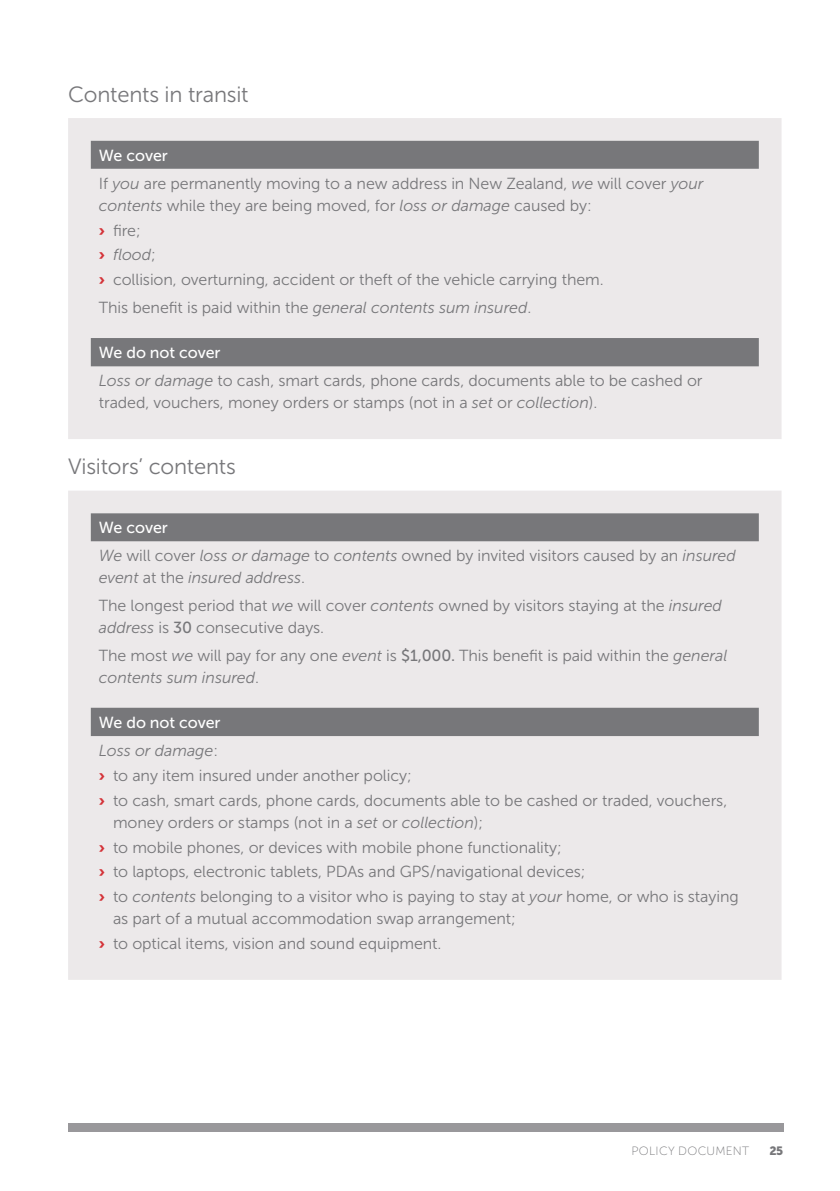
<style>
.page{position:relative;width:840px;height:1191px;background:#fff}
.page>*{position:absolute;margin:0;border:0;box-sizing:border-box;transform-origin:0 0}
.Vero_NZ_Heading_Leve{font:22px "Museo Sans 300";letter-spacing:-.01em;color:#77777a}
.Vero_NZ_Body_Copy{font:16px/22px "Museo Sans 300";letter-spacing:-.005em;color:#77777a}
.Vero_NZ_Table_Headin{font:16px "Museo Sans 500";letter-spacing:-.005em;color:#fff}
.Vero_NZ_Body_Copy-2{font:italic 16px "Museo Sans 300";letter-spacing:-.005em;color:#77777a}
.t1{font:12px "Museo Sans 100";letter-spacing:.025em;color:#77777a}
.t2{font:12px "Museo Sans 900";color:#77777a}
.s1{font-style:italic}
.s2{font-family:"Museo Sans 900";color:#d43238}
.s3{font-family:"Museo Sans 900";font-style:normal;color:#d43238}
.s4{font-style:normal}
.s5{font-family:"Museo Sans 500"}
</style>
<div class="page">
<div style="left:68px;top:118px;width:713px;height:321px;background:#ece9ea"></div>
<svg style="left:91px;top:141px;width:667px;height:225px;background:#cfccce"></svg>
<div style="left:68px;top:491px;width:713px;height:488px;background:#ece9ea"></div>
<svg style="left:91px;top:513px;width:667px;height:223px;background:#cecccd"></svg>
<div style="left:68px;top:1123px;width:714px;height:8px;background:#99989b"></div>
<p class="Vero_NZ_Heading_Leve" style="left:68px;top:82px;width:182px">Contents in transit</p>
<p class="Vero_NZ_Table_Headin" style="left:99px;top:146px;width:70px">We cover</p>
<p class="Vero_NZ_Body_Copy" style="left:99px;top:172px;width:606px">If <span class="s1">you</span> are permanently moving to a new address in New Zealand, <span class="s1">we</span> will cover <span class="s1">your contents</span> while they are being moved, for <span class="s1">loss or damage</span> caused by:</p>
<p class="Vero_NZ_Body_Copy" style="left:99px;top:219px;width:43px"><span class="s2">›</span> fire;</p>
<p class="Vero_NZ_Body_Copy-2" style="left:99px;top:246px;width:59px"><span class="s3">›</span> flood<span class="s4">;</span></p>
<p class="Vero_NZ_Body_Copy" style="left:99px;top:269px;width:506px"><span class="s2">›</span> collision, overturning, accident or theft of the vehicle carrying them.</p>
<p class="Vero_NZ_Body_Copy" style="left:99px;top:297px;width:434px">This benefit is paid within the <span class="s1">general contents sum insured</span>.</p>
<p class="Vero_NZ_Table_Headin" style="left:99px;top:344px;width:123px">We do not cover</p>
<p class="Vero_NZ_Body_Copy" style="left:99px;top:370px;width:605px"><span class="s1">Loss or damage</span> to cash, smart cards, phone cards, documents able to be cashed or traded, vouchers, money orders or stamps (not in a <span class="s1">set</span> or <span class="s1">collection</span>).</p>
<p class="Vero_NZ_Heading_Leve" style="left:68px;top:455px;width:169px">Visitors’ contents</p>
<p class="Vero_NZ_Table_Headin" style="left:99px;top:519px;width:70px">We cover</p>
<p class="Vero_NZ_Body_Copy" style="left:99px;top:545px;width:638px"><span class="s1">We</span> will cover <span class="s1">loss or damage</span> to <span class="s1">contents</span> owned by invited visitors caused by an <span class="s1">insured event</span> at the <span class="s1">insured address</span>.</p>
<p class="Vero_NZ_Body_Copy" style="left:99px;top:594px;width:624px">The longest period that <span class="s1">we</span> will cover <span class="s1">contents</span> owned by visitors staying at the <span class="s1">insured address</span> is <span class="s5">30</span> consecutive days.</p>
<p class="Vero_NZ_Body_Copy" style="left:99px;top:644px;width:629px">The most <span class="s1">we</span> will pay for any one <span class="s1">event</span> is <span class="s5">$1,000.</span> This benefit is paid within the <span class="s1">general contents sum insured</span>.</p>
<p class="Vero_NZ_Table_Headin" style="left:99px;top:713px;width:123px">We do not cover</p>
<p class="Vero_NZ_Body_Copy-2" style="left:99px;top:742px;width:121px">Loss or damage<span class="s4">:</span></p>
<p class="Vero_NZ_Body_Copy" style="left:99px;top:764px;width:314px"><span class="s2">›</span> to any item insured under another policy;</p>
<p class="Vero_NZ_Body_Copy" style="left:113px;top:789px;width:615px;text-indent:-14px"><span class="s2">›</span> to cash, smart cards, phone cards, documents able to be cashed or traded, vouchers, money orders or stamps (not in a <span class="s1">set</span> or <span class="s1">collection</span>);</p>
<p class="Vero_NZ_Body_Copy" style="left:99px;top:836px;width:464px"><span class="s2">›</span> to mobile phones, or devices with mobile phone functionality;</p>
<p class="Vero_NZ_Body_Copy" style="left:99px;top:861px;width:488px"><span class="s2">›</span> to laptops, electronic tablets, PDAs and GPS/navigational devices;</p>
<p class="Vero_NZ_Body_Copy" style="left:113px;top:886px;width:627px;text-indent:-14px"><span class="s2">›</span> to <span class="s1">contents</span> belonging to a visitor who is paying to stay at <span class="s1">your</span> home, or who is staying as part of a mutual accommodation swap arrangement;</p>
<p class="Vero_NZ_Body_Copy" style="left:99px;top:932px;width:344px"><span class="s2">›</span> to optical items, vision and sound equipment.</p>
<p class="t1" style="left:631px;top:1144px;width:119px">POLICY DOCUMENT</p>
<p class="t2" style="left:769px;top:1143px;width:15px">25</p>
</div>
